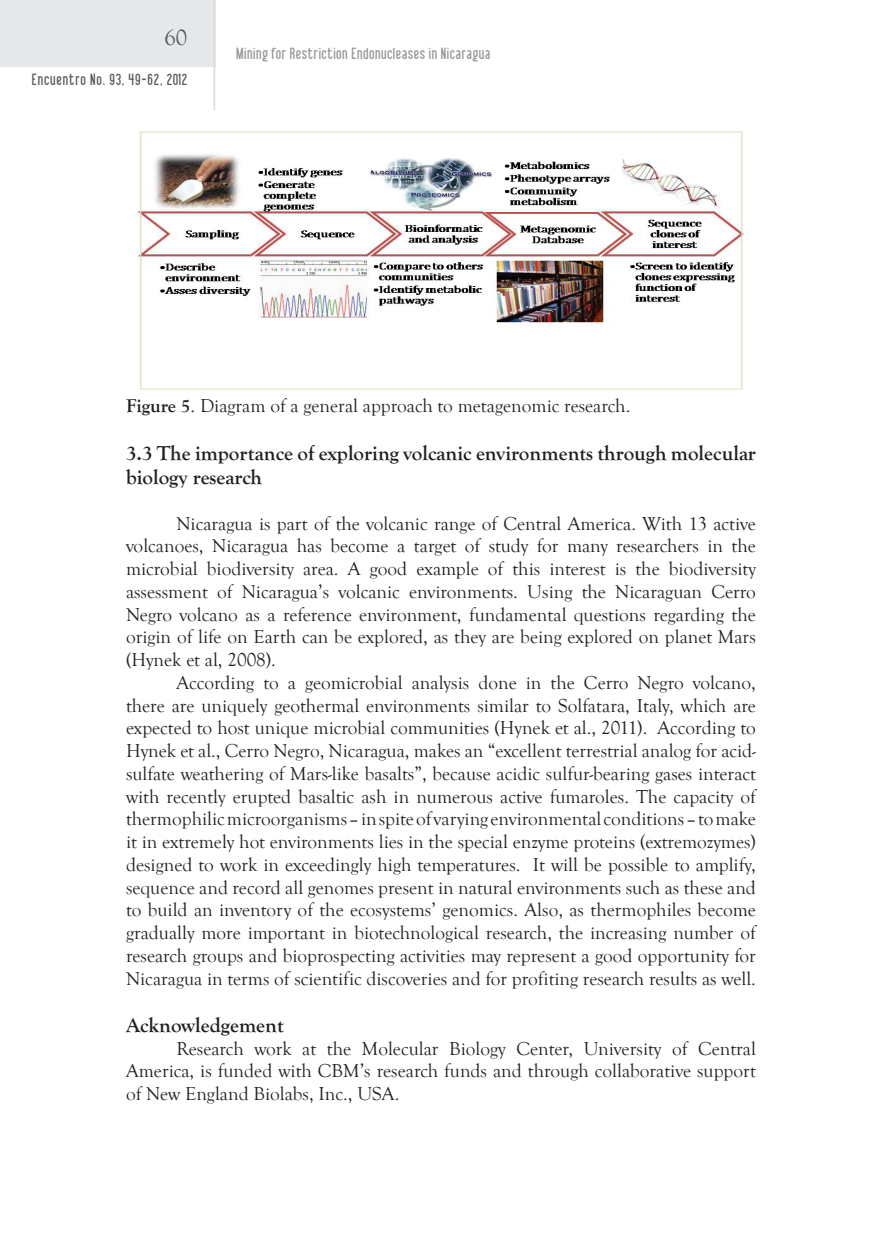
<style>
.page{position:relative;width:882px;height:1260px;background:#fff}
.page>*{position:absolute;margin:0;border:0;box-sizing:border-box;transform-origin:0 0}
.t1{font:22.75px "Goudy Old Style T";color:#545557}
.t2{font:700 21px/24.5px "Goudy Old Style T";color:#231f20}
.t3{font:19.25px/22.8px "Goudy Old Style T";color:#231f20;text-align:justify}
.t4{font:15.75px "Libel Suit";letter-spacing:.035em;color:#939598}
.t5{font:15.75px "Libel Suit";letter-spacing:.055em;color:#57585a}
.s1{font-weight:700}
</style>
<div class="page">
<div style="left:0;top:0;width:215px;height:67px;background:#e6e7e9"></div>
<hr style="left:214px;top:0;width:1px;height:110px;background:#dcdddf">
<img style="left:137px;top:131px;width:607px;height:258px">
<p class="t1" style="left:164px;top:25px;width:24px">60</p>
<p class="t5" style="left:32px;top:72px;width:157px">Encuentro No. 93, 49-62, 2012</p>
<p class="t4" style="left:236px;top:45px;width:256px">Mining for Restriction Endonucleases in Nicaragua</p>
<p class="t3" style="left:126px;top:395px;width:506px"><span class="s1">Figure 5</span>. Diagram of a general approach to metagenomic research.</p>
<p class="t2" style="left:126px;top:441px;width:632px">3.3 The importance of exploring volcanic environments through molecular biology research</p>
<p class="t3" style="left:126px;top:512px;width:632px;text-indent:50px">Nicaragua is part of the volcanic range of Central America. With 13 active volcanoes, Nicaragua has become a target of study for many researchers in the microbial biodiversity area. A good example of this interest is the biodiversity assessment of Nicaragua’s volcanic environments. Using the Nicaraguan Cerro Negro volcano as a reference environment, fundamental questions regarding the origin of life on Earth can be explored, as they are being explored on planet Mars (Hynek et al, 2008).</p>
<p class="t3" style="left:126px;top:672px;width:632px;text-indent:50px">According to a geomicrobial analysis done in the Cerro Negro volcano, there are uniquely geothermal environments similar to Solfatara, Italy, which are expected to host unique microbial communities (Hynek et al., 2011). According to Hynek et al., Cerro Negro, Nicaragua, makes an “excellent terrestrial analog for acid&shy;sulfate weathering of Mars-like basalts”, because acidic sulfur-bearing gases interact with recently erupted basaltic ash in numerous active fumaroles. The capacity of thermophilic microorganisms – in spite of varying environmental conditions – to make it in extremely hot environments lies in the special enzyme proteins (extremozymes) designed to work in exceedingly high temperatures. It will be possible to amplify, sequence and record all genomes present in natural environments such as these and to build an inventory of the ecosystems’ genomics. Also, as thermophiles become gradually more important in biotechnological research, the increasing number of research groups and bioprospecting activities may represent a good opportunity for Nicaragua in terms of scientific discoveries and for profiting research results as well.</p>
<p class="t2" style="left:126px;top:1013px;width:159px">Acknowledgement</p>
<p class="t3" style="left:126px;top:1037px;width:632px;text-indent:50px">Research work at the Molecular Biology Center, University of Central America, is funded with CBM’s research funds and through collaborative support of New England Biolabs, Inc., USA.</p>
</div>
